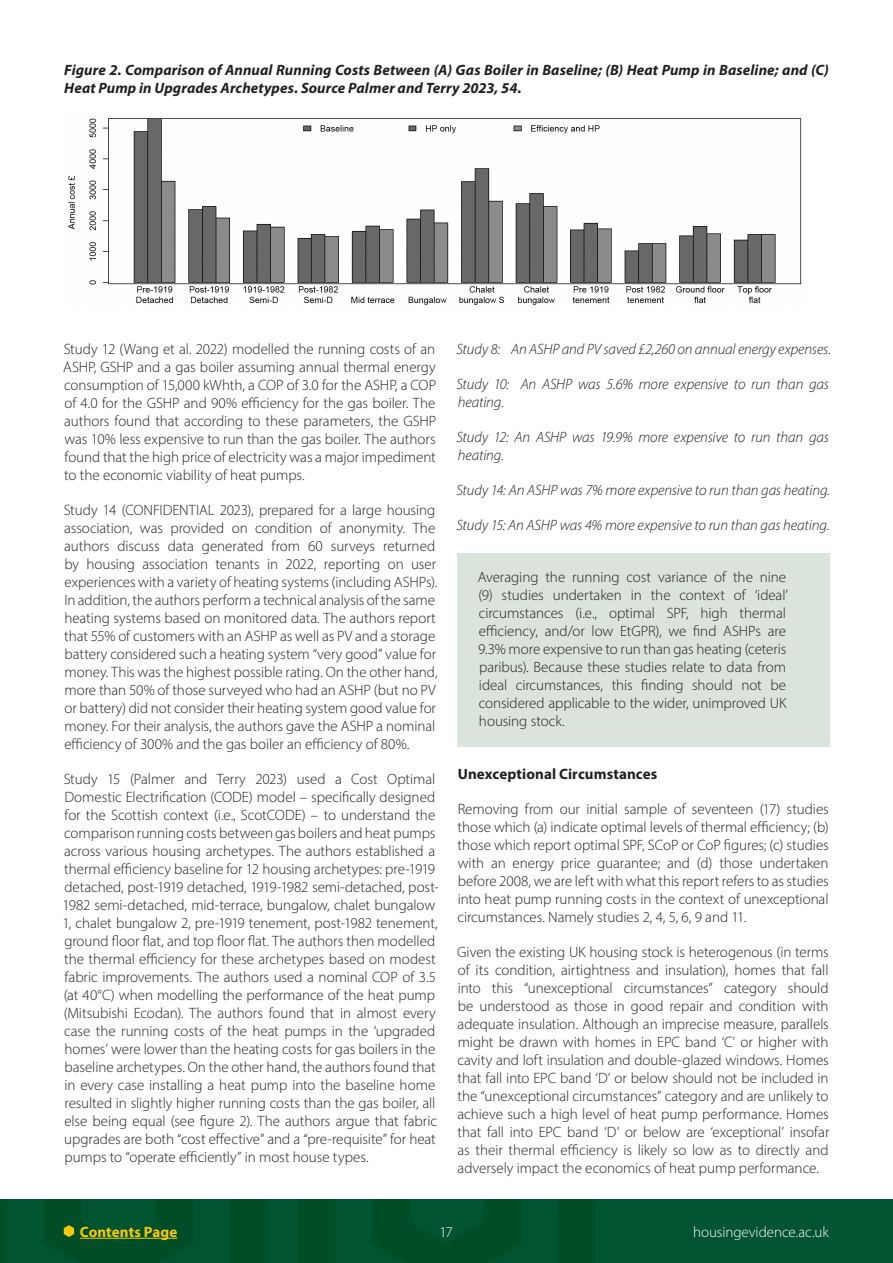
<style>
.page{position:relative;width:893px;height:1263px;background:#fff}
.page>*{position:absolute;margin:0;border:0;box-sizing:border-box;transform-origin:0 0}
.Body_Copy{font:300 15px/18px "Myriad Pro";letter-spacing:-.005em;color:#231f20;text-align:justify}
.Quotation{font:300 15px/18px "Myriad Pro";letter-spacing:-.005em;color:#231f20}
.Body_Copy-2{font:italic 300 15px/18px "Myriad Pro";letter-spacing:-.005em;color:#231f20}
.Body_Copy-3{font:italic 700 15px/18px "Myriad Pro";letter-spacing:.01em;color:#231f20}
.Bold_Body_Copy{font:700 15px "Myriad Pro";letter-spacing:.005em;color:#231f20}
.t1{font:300 15px "Myriad Pro";color:#fff}
.t2{font:700 15px "Myriad Pro";letter-spacing:.005em;color:#f9c709}
</style>
<div class="page">
<div style="left:0;top:1199px;width:893px;height:64px;background:#00542f"></div>
<svg style="left:63px;top:1225px;width:115px;height:14px"></svg>
<img style="left:68px;top:118px;width:734px;height:187px">
<div style="left:457px;top:554px;width:372px;height:193px;background:#dae4dd"></div>
<p class="Body_Copy-3" style="left:64px;top:61px;width:766px">Figure 2. Comparison of Annual Running Costs Between (A) Gas Boiler in Baseline; (B) Heat Pump in Baseline; and (C)<br>Heat Pump in Upgrades Archetypes. Source Palmer and Terry 2023, 54.</p>
<p class="Body_Copy" style="left:63px;top:340px;width:375px">Study 12 (Wang et al. 2022) modelled the running costs of an ASHP, GSHP and a gas boiler assuming annual thermal energy consumption of 15,000 kWhth, a COP of 3.0 for the ASHP, a COP of 4.0 for the GSHP and 90% efficiency for the gas boiler. The authors found that according to these parameters, the GSHP was 10% less expensive to run than the gas boiler. The authors found that the high price of electricity was a major impediment to the economic viability of heat pumps.</p>
<p class="Body_Copy" style="left:64px;top:501px;width:375px;text-align:left">Study 14 (CONFIDENTIAL 2023), prepared for a large housing association, was provided on condition of anonymity. The authors discuss data generated from 60 surveys returned by housing association tenants in 2022, reporting on user experiences with a variety of heating systems (including ASHPs).<br>In addition, the authors perform a technical analysis of the same heating systems based on monitored data. The authors report that 55% of customers with an ASHP as well as PV and a storage battery considered such a heating system “very good” value for money. This was the highest possible rating. On the other hand, more than 50% of those surveyed who had an ASHP (but no PV or battery) did not consider their heating system good value for money. For their analysis, the authors gave the ASHP a nominal efficiency of 300% and the gas boiler an efficiency of 80%.</p>
<p class="Body_Copy" style="left:63px;top:770px;width:378px;text-align:left">Study 15 (Palmer and Terry 2023) used a Cost Optimal Domestic Electrification (CODE) model – specifically designed for the Scottish context (i.e., ScotCODE) – to understand the comparison running costs between gas boilers and heat pumps across various housing archetypes. The authors established a thermal efficiency baseline for 12 housing archetypes: pre-1919 detached, post-1919 detached, 1919-1982 semi-detached, post-1982 semi-detached, mid-terrace, bungalow, chalet bungalow 1, chalet bungalow 2, pre-1919 tenement, post-1982 tenement, ground floor flat, and top floor flat. The authors then modelled the thermal efficiency for these archetypes based on modest fabric improvements. The authors used a nominal COP of 3.5 (at 40°C) when modelling the performance of the heat pump (Mitsubishi Ecodan). The authors found that in almost every case the running costs of the heat pumps in the ‘upgraded homes’ were lower than the heating costs for gas boilers in the baseline archetypes. On the other hand, the authors found that in every case installing a heat pump into the baseline home resulted in slightly higher running costs than the gas boiler, all else being equal (see figure 2). The authors argue that fabric upgrades are both “cost effective” and a “pre-requisite” for heat pumps to “operate efficiently” in most house types.</p>
<p class="Body_Copy-2" style="left:456px;top:340px;width:376px">Study 8: An ASHP and PV saved £2,260 on annual energy expenses.</p>
<p class="Body_Copy-2" style="left:456px;top:375px;width:374px">Study 10: An ASHP was 5.6% more expensive to run than gas heating.</p>
<p class="Body_Copy-2" style="left:456px;top:428px;width:374px">Study 12: An ASHP was 19.9% more expensive to run than gas heating.</p>
<p class="Body_Copy-2" style="left:456px;top:481px;width:375px">Study 14: An ASHP was 7% more expensive to run than gas heating.</p>
<p class="Body_Copy-2" style="left:456px;top:516px;width:375px">Study 15: An ASHP was 4% more expensive to run than gas heating.</p>
<p class="Quotation" style="left:478px;top:568px;width:312px">Averaging the running cost variance of the nine (9) studies undertaken in the context of ‘ideal’ circumstances (i.e., optimal SPF, high thermal efficiency, and/or low EtGPR), we find ASHPs are 9.3% more expensive to run than gas heating (ceteris paribus). Because these studies relate to data from ideal circumstances, this finding should not be considered applicable to the wider, unimproved UK housing stock.</p>
<p class="Bold_Body_Copy" style="left:458px;top:764px;width:201px">Unexceptional Circumstances</p>
<p class="Body_Copy" style="left:457px;top:800px;width:373px">Removing from our initial sample of seventeen (17) studies those which (a) indicate optimal levels of thermal efficiency; (b) those which report optimal SPF, SCoP or CoP figures; (c) studies with an energy price guarantee; and (d) those undertaken before 2008, we are left with what this report refers to as studies into heat pump running costs in the context of unexceptional circumstances. Namely studies 2, 4, 5, 6, 9 and 11.</p>
<p class="Body_Copy" style="left:457px;top:943px;width:374px">Given the existing UK housing stock is heterogenous (in terms of its condition, airtightness and insulation), homes that fall into this “unexceptional circumstances” category should be understood as those in good repair and condition with adequate insulation. Although an imprecise measure, parallels might be drawn with homes in EPC band ‘C’ or higher with cavity and loft insulation and double-glazed windows. Homes that fall into EPC band ‘D’ or below should not be included in the “unexceptional circumstances” category and are unlikely to achieve such a high level of heat pump performance. Homes that fall into EPC band ‘D’ or below are ‘exceptional’ insofar as their thermal efficiency is likely so low as to directly and adversely impact the economics of heat pump performance.</p>
<p class="t2" style="left:80px;top:1222px;width:99px">Contents Page</p>
<p class="t1" style="left:439px;top:1223px;width:15px">17</p>
<p class="t1" style="left:693px;top:1223px;width:137px">housingevidence.ac.uk</p>
</div>
